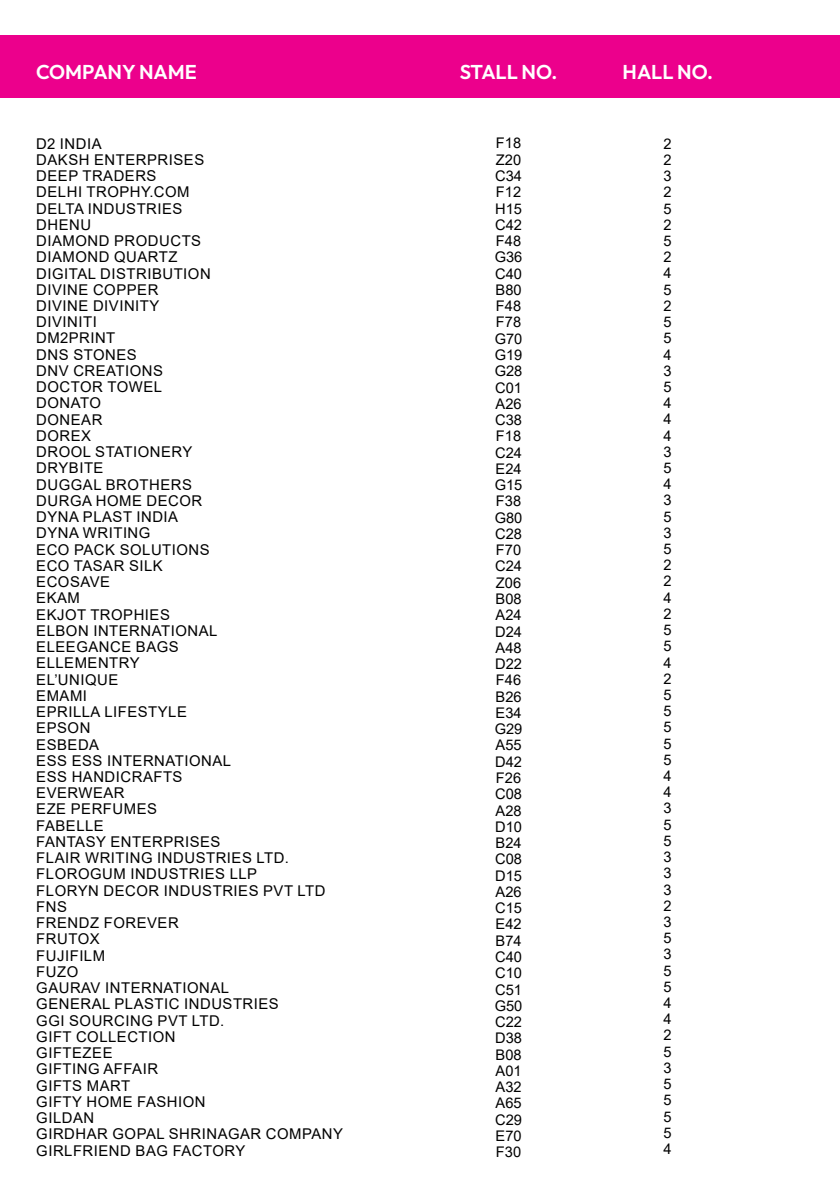
<style>
.page{position:relative;width:840px;height:1191px;background:#fff}
.page>*{position:absolute;margin:0;border:0;box-sizing:border-box;transform-origin:0 0}
.t1{font:600 20px "Outfit";color:#fff}
.t2{font:14.8px/16.2px "Arial";letter-spacing:.035em;color:#000}
.t3{font:14.6px/16.2px "Arial";color:#000;text-align:justify}
</style>
<div class="page">
<div style="left:0;top:35px;width:839px;height:63px;background:#ec008c"></div>
<h1 class="t1" style="left:36px;top:60px;width:162px">COMPANY NAME</h1>
<h1 class="t1" style="left:459px;top:60px;width:99px">STALL NO.</h1>
<h1 class="t1" style="left:622px;top:60px;width:92px">HALL NO.</h1>
<p class="t2" style="left:36px;top:135px;width:308px">D2 INDIA<br>DAKSH ENTERPRISES<br>DEEP TRADERS<br>DELHI TROPHY.COM<br>DELTA INDUSTRIES<br>DHENU<br>DIAMOND PRODUCTS<br>DIAMOND QUARTZ<br>DIGITAL DISTRIBUTION<br>DIVINE COPPER<br>DIVINE DIVINITY<br>DIVINITI<br>DM2PRINT<br>DNS STONES<br>DNV CREATIONS<br>DOCTOR TOWEL<br>DONATO<br>DONEAR<br>DOREX<br>DROOL STATIONERY<br>DRYBITE<br>DUGGAL BROTHERS<br>DURGA HOME DECOR<br>DYNA PLAST INDIA<br>DYNA WRITING<br>ECO PACK SOLUTIONS<br>ECO TASAR SILK<br>ECOSAVE<br>EKAM<br>EKJOT TROPHIES<br>ELBON INTERNATIONAL<br>ELEEGANCE BAGS<br>ELLEMENTRY<br>EL’UNIQUE<br>EMAMI<br>EPRILLA LIFESTYLE<br>EPSON<br>ESBEDA<br>ESS ESS INTERNATIONAL<br>ESS HANDICRAFTS<br>EVERWEAR<br>EZE PERFUMES<br>FABELLE<br>FANTASY ENTERPRISES<br>FLAIR WRITING INDUSTRIES LTD.<br>FLOROGUM INDUSTRIES LLP<br>FLORYN DECOR INDUSTRIES PVT LTD<br>FNS<br>FRENDZ FOREVER<br>FRUTOX<br>FUJIFILM<br>FUZO<br>GAURAV INTERNATIONAL<br>GENERAL PLASTIC INDUSTRIES<br>GGI SOURCING PVT LTD.<br>GIFT COLLECTION<br>GIFTEZEE<br>GIFTING AFFAIR<br>GIFTS MART<br>GIFTY HOME FASHION<br>GILDAN<br>GIRDHAR GOPAL SHRINAGAR COMPANY<br>GIRLFRIEND BAG FACTORY</p>
<p class="t3" style="left:494px;top:135px;width:29px">F18<br>Z20<br>C34<br>F12<br>H15<br>C42<br>F48<br>G36<br>C40<br>B80<br>F48<br>F78<br>G70<br>G19<br>G28<br>C01<br>A26<br>C38<br>F18<br>C24<br>E24<br>G15<br>F38<br>G80<br>C28<br>F70<br>C24<br>Z06<br>B08<br>A24<br>D24<br>A48<br>D22<br>F46<br>B26<br>E34<br>G29<br>A55<br>D42<br>F26<br>C08<br>A28<br>D10<br>B24<br>C08<br>D15<br>A26<br>C15<br>E42<br>B74<br>C40<br>C10<br>C51<br>G50<br>C22<br>D38<br>B08<br>A01<br>A32<br>A65<br>C29<br>E70<br>F30</p>
<p class="t3" style="left:663px;top:135px;width:10px">2<br>2<br>3<br>2<br>5<br>2<br>5<br>2<br>4<br>5<br>2<br>5<br>5<br>4<br>3<br>5<br>4<br>4<br>4<br>3<br>5<br>4<br>3<br>5<br>3<br>5<br>2<br>2<br>4<br>2<br>5<br>5<br>4<br>2<br>5<br>5<br>5<br>5<br>5<br>4<br>4<br>3<br>5<br>5<br>3<br>3<br>3<br>2<br>3<br>5<br>3<br>5<br>5<br>4<br>4<br>2<br>5<br>3<br>5<br>5<br>5<br>5<br>4</p>
</div>
